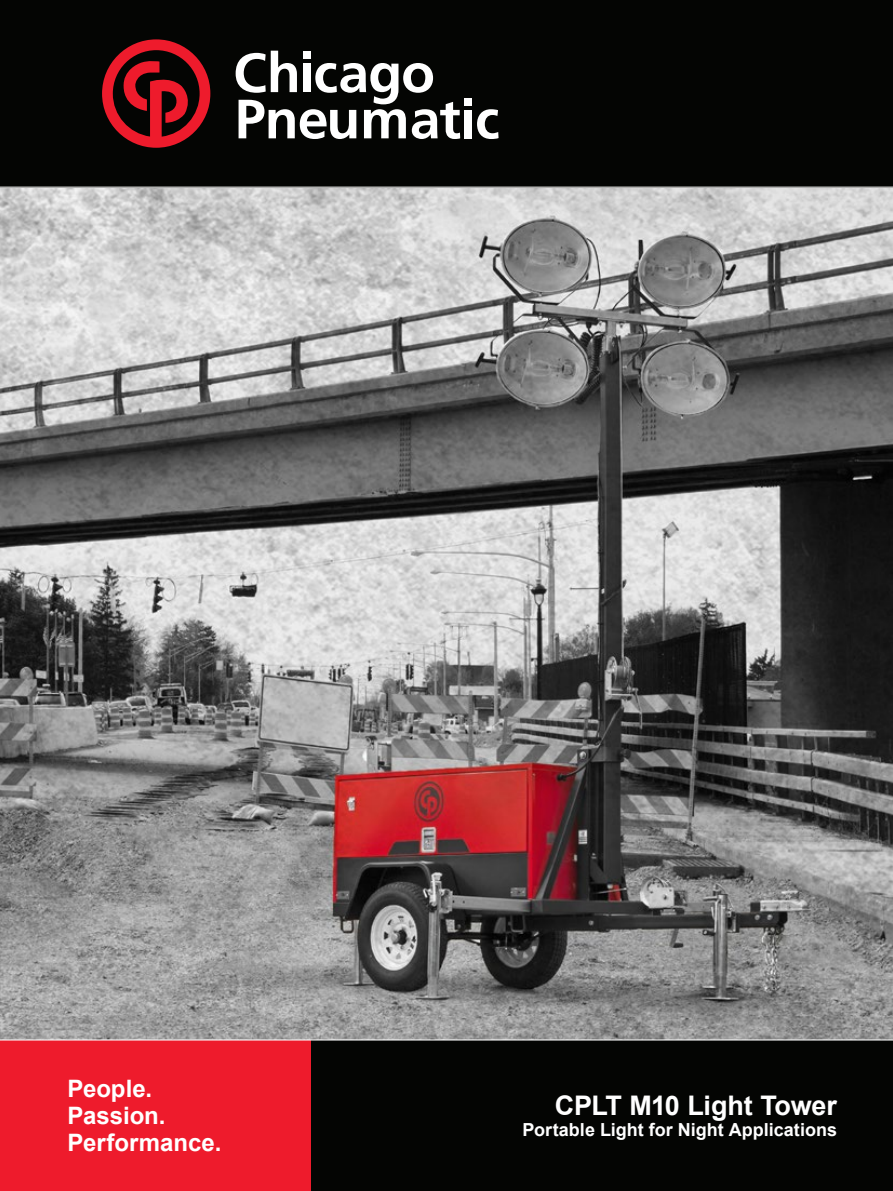
<style>
.page{position:relative;width:893px;height:1191px;background:#fff}
.page>*{position:absolute;margin:0;border:0;box-sizing:border-box;transform-origin:0 0}
.t1{font:700 27px "Arial";letter-spacing:-.015em;color:#fff}
.t2{font:700 24px/27px "Arial";color:#fff}
.t3{font:700 18px "Arial";color:#fff}
</style>
<div class="page">
<img style="left:0;top:188px;width:893px;height:851px">
<div style="left:0;top:0;width:893px;height:187px;background:#040503"></div>
<div style="left:310px;top:1040px;width:583px;height:151px;background:#040503"></div>
<div style="left:0;top:1040px;width:310px;height:151px;background:#ee1b2c"></div>
<svg style="left:236px;top:51px;width:224px;height:88px"></svg>
<div style="left:465px;top:110px;width:7px;height:28px;background:#fff"></div>
<div style="left:465px;top:98px;width:7px;height:7px;background:#fff"></div>
<svg style="left:477px;top:109px;width:22px;height:30px"></svg>
<svg style="left:102px;top:39px;width:108px;height:109px"></svg>
<h2 class="t2" style="left:67px;top:1076px;width:155px">People.<br>Passion.<br>Performance.</h2>
<h1 class="t1" style="left:555px;top:1087px;width:284px">CPLT M10 Light Tower</h1>
<p class="t3" style="left:522px;top:1117px;width:316px">Portable Light for Night Applications</p>
</div>
